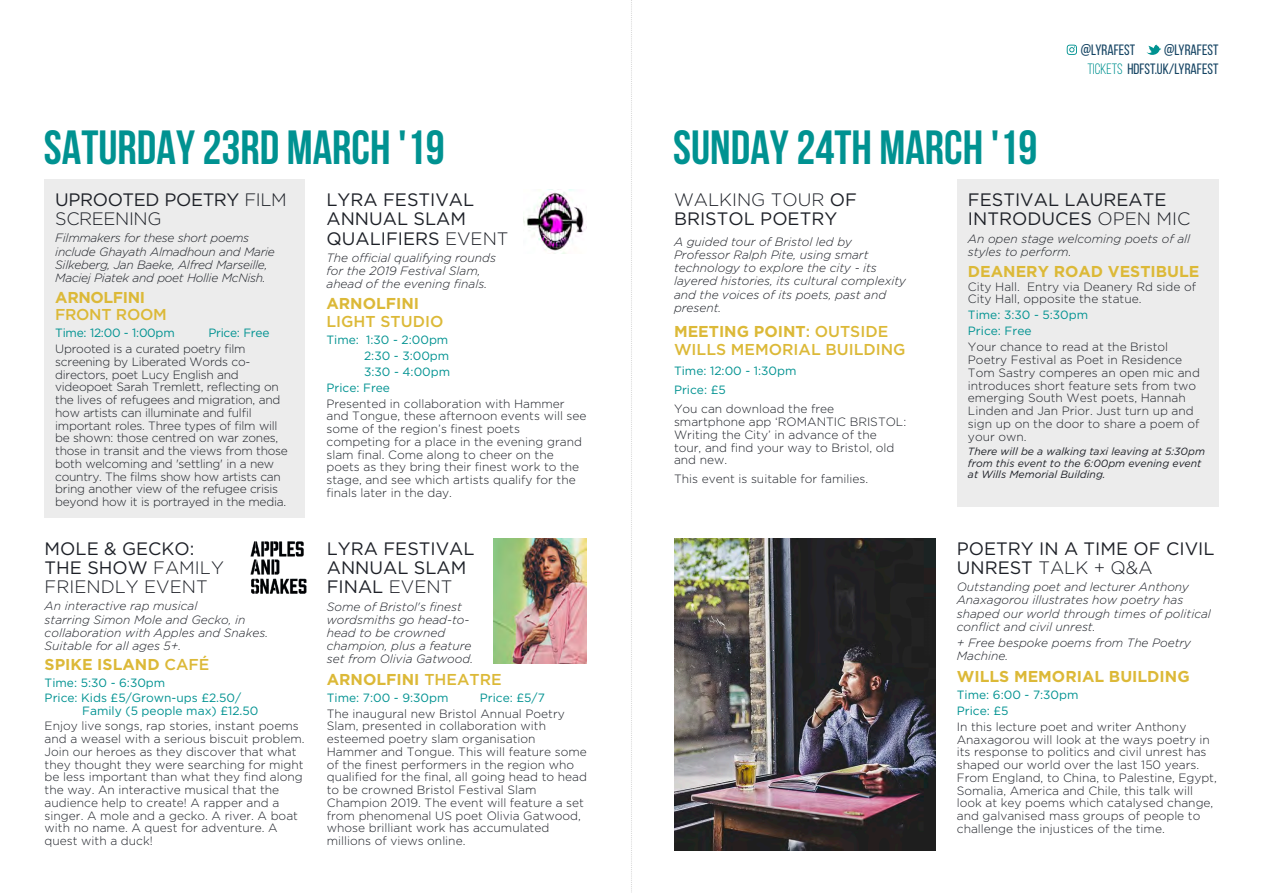
<style>
.page{position:relative;width:1263px;height:893px;background:#fff}
.page>*{position:absolute;margin:0;border:0;box-sizing:border-box;transform-origin:0 0}
.t1{font:700 48px "Bebas Neue";color:#009291}
.t2{font:18px/19.4px "Gotham";color:#1d2027}
.t3{font:300 18px/19.2px "Gotham";color:#1d2027}
.t4{font:18px/19px "Gotham";letter-spacing:-.025em;color:#1d2027}
.t5{font:700 15.75px "Gotham";color:#dcb938}
.t6{font:500 15.75px/17.2px "Gotham";color:#dcb938}
.t7{font:700 15.75px "Gotham";letter-spacing:-.02em;color:#dcb938}
.t8{font:500 15.75px "Gotham";letter-spacing:-.02em;color:#dcb938}
.t9{font:15px/19px "Bebas Neue";color:#154463;text-align:right}
.t10{font:300 12px/12.8px "Gotham";color:#1d2027}
.t11{font:italic 300 12px/13.2px "Gotham";color:#1d2027}
.t12{font:300 12px/12.8px "Gotham";letter-spacing:-.025em;color:#1d2027}
.t13{font:12px/16px "Gotham";color:#009291}
.t14{font:italic 300 12px/13.2px "Gotham";letter-spacing:-.025em;color:#1d2027}
.t15{font:12px "Gotham";letter-spacing:-.025em;color:#009291}
.t16{font:italic 10.5px/11.6px "Gotham";color:#1d2027}
.s1{font-weight:300}
.s2{font-weight:400}
.s3{font-weight:500}
.s4{color:#009291}
.s5{font-weight:700}
</style>
<div class="page">
<svg style="left:631px;top:0;width:1px;height:893px"></svg>
<div style="left:45px;top:179px;width:260px;height:339px;background:#ececec"></div>
<img style="left:494px;top:538px;width:93px;height:125px">
<img style="left:523px;top:190px;width:64px;height:63px">
<img style="left:250px;top:541px;width:57px;height:53px">
<div style="left:957px;top:179px;width:261px;height:328px;background:#ececec"></div>
<img style="left:674px;top:538px;width:261px;height:312px">
<svg style="left:1146px;top:45px;width:15px;height:10px"></svg>
<svg style="left:1067px;top:45px;width:10px;height:10px"></svg>
<h1 class="t1" style="left:44px;top:128px;width:402px">SATURDAY 23RD MARCH '19</h1>
<h2 class="t4" style="left:55px;top:190px;width:233px">UPROOTED POETRY <span class="s1">FILM<br>SCREENING</span></h2>
<p class="t14" style="left:55px;top:232px;width:221px">Filmmakers for these short poems include Ghayath Almadhoun and Marie Silkeberg, Jan Baeke, Alfred Marseille, Maciej Piatek and poet Hollie McNish.</p>
<h3 class="t7" style="left:55px;top:290px;width:91px">ARNOLFINI</h3>
<h3 class="t8" style="left:55px;top:307px;width:113px">FRONT ROOM</h3>
<p class="t15" style="left:55px;top:327px;width:121px">Time: 12:00 - 1:00pm</p>
<p class="t15" style="left:208px;top:327px;width:63px">Price: Free</p>
<p class="t12" style="left:55px;top:343px;width:234px">Uprooted is a curated poetry film screening by Liberated Words co&shy;directors, poet Lucy English and videopoet Sarah Tremlett, reflecting on the lives of refugees and migration, and how artists can illuminate and fulfil important roles. Three types of film will be shown: those centred on war zones, those in transit and the views from those both welcoming and 'settling' in a new country. The films show how artists can bring another view of the refugee crisis beyond how it is portrayed in the media.</p>
<h2 class="t2" style="left:326px;top:190px;width:184px">LYRA FESTIVAL<br>ANNUAL SLAM<br>QUALIFIERS <span class="s1">EVENT</span></h2>
<p class="t11" style="left:326px;top:251px;width:171px">The official qualifying rounds for the 2019 Festival Slam, ahead of the evening finals.</p>
<h3 class="t5" style="left:326px;top:296px;width:94px">ARNOLFINI</h3>
<h3 class="t6" style="left:326px;top:313px;width:118px">LIGHT STUDIO</h3>
<p class="t13" style="left:326px;top:331px;width:123px">Time: 1:30 - 2:00pm</p>
<p class="t13" style="left:364px;top:347px;width:87px">2:30 - 3:00pm</p>
<p class="t13" style="left:364px;top:364px;width:88px">3:30 - 4:00pm</p>
<p class="t13" style="left:326px;top:380px;width:65px">Price: Free</p>
<p class="t10" style="left:326px;top:397px;width:262px">Presented in collaboration with Hammer and Tongue, these afternoon events will see some of the region’s finest poets competing for a place in the evening grand slam final. Come along to cheer on the poets as they bring their finest work to the stage, and see which artists qualify for the finals later in the day.</p>
<h2 class="t3" style="left:45px;top:539px;width:181px"><span class="s2">MOLE &amp; GECKO:<br>THE SHOW</span> FAMILY<br>FRIENDLY EVENT</h2>
<p class="t11" style="left:45px;top:600px;width:225px">An interactive rap musical<br>starring Simon Mole and Gecko, in collaboration with Apples and Snakes.<br>Suitable for all ages 5+.</p>
<h3 class="t5" style="left:45px;top:657px;width:166px">SPIKE ISLAND <span class="s3">CAFÉ</span></h3>
<p class="t13" style="left:45px;top:675px;width:198px;line-height:15.5px">Time: 5:30 - 6:30pm<br>Price: Kids £5/Grown-ups £2.50/</p>
<p class="t13" style="left:82px;top:703px;width:178px">Family (5 people max) £12.50</p>
<p class="t10" style="left:45px;top:720px;width:261px">Enjoy live songs, rap stories, instant poems and a weasel with a serious biscuit problem.<br>Join our heroes as they discover that what they thought they were searching for might be less important than what they find along the way. An interactive musical that the audience help to create! A rapper and a singer. A mole and a gecko. A river. A boat with no name. A quest for adventure. A quest with a duck!</p>
<h2 class="t2" style="left:327px;top:539px;width:149px">LYRA FESTIVAL<br>ANNUAL SLAM<br>FINAL <span class="s1">EVENT</span></h2>
<p class="t11" style="left:327px;top:600px;width:148px">Some of Bristol's finest wordsmiths go head-to&shy;head to be crowned champion, plus a feature set from Olivia Gatwood.</p>
<h3 class="t5" style="left:327px;top:671px;width:176px">ARNOLFINI <span class="s3">THEATRE</span></h3>
<p class="t13" style="left:327px;top:689px;width:123px">Time: 7:00 - 9:30pm</p>
<p class="t13" style="left:480px;top:689px;width:66px">Price: £5/7</p>
<p class="t10" style="left:327px;top:707px;width:262px">The inaugural new Bristol Annual Poetry Slam, presented in collaboration with esteemed poetry slam organisation Hammer and Tongue. This will feature some of the finest performers in the region who qualified for the final, all going head to head to be crowned Bristol Festival Slam Champion 2019. The event will feature a set from phenomenal US poet Olivia Gatwood, whose brilliant work has accumulated millions of views online.</p>
<p class="t9" style="left:1081px;top:42px;width:56px">@LYRAFEST</p>
<p class="t9" style="left:1087px;top:42px;width:133px">@LYRAFEST<br><span class="s4">TICKETS</span> HDFST.UK/LYRAFEST</p>
<h1 class="t1" style="left:673px;top:128px;width:366px">SUNDAY 24TH MARCH '19</h1>
<h2 class="t2" style="left:968px;top:190px;width:224px">FESTIVAL LAUREATE<br>INTRODUCES <span class="s1">OPEN MIC</span></h2>
<p class="t11" style="left:968px;top:232px;width:224px">An open stage welcoming poets of all styles to perform.</p>
<h3 class="t5" style="left:968px;top:264px;width:233px">DEANERY ROAD VESTIBULE</h3>
<p class="t10" style="left:968px;top:280px;width:230px">City Hall. Entry via Deanery Rd side of<br>City Hall, opposite the statue.</p>
<p class="t13" style="left:968px;top:307px;width:122px">Time: 3:30 - 5:30pm<br>Price: Free</p>
<p class="t10" style="left:968px;top:341px;width:233px">Your chance to read at the Bristol<br>Poetry Festival as Poet in Residence<br>Tom Sastry comperes an open mic and introduces short feature sets from two emerging South West poets, Hannah<br>Linden and Jan Prior. Just turn up and sign up on the door to share a poem of your own.</p>
<p class="t16" style="left:968px;top:446px;width:239px">There will be a walking taxi leaving at 5:30pm from this event to the 6:00pm evening event at Wills Memorial Building.</p>
<h2 class="t2" style="left:674px;top:190px;width:184px"><span class="s1">WALKING TOUR</span> OF<br>BRISTOL POETRY</h2>
<p class="t11" style="left:674px;top:236px;width:234px">A guided tour of Bristol led by<br>Professor Ralph Pite, using smart technology to explore the city - its layered histories, its cultural complexity and the voices of its poets, past and present.</p>
<h3 class="t6" style="left:674px;top:323px;width:233px"><span class="s5">MEETING POINT</span>: OUTSIDE<br>WILLS MEMORIAL BUILDING</h3>
<p class="t13" style="left:674px;top:361px;width:124px;line-height:19.4px">Time: 12:00 - 1:30pm<br>Price: £5</p>
<p class="t10" style="left:674px;top:403px;width:234px">You can download the free smartphone app ‘ROMANTIC BRISTOL:<br>Writing the City’ in advance of the tour, and find your way to Bristol, old and new.</p>
<p class="t10" style="left:674px;top:473px;width:196px">This event is suitable for families.</p>
<h2 class="t2" style="left:957px;top:539px;width:259px">POETRY IN A TIME OF CIVIL<br>UNREST <span class="s1">TALK + Q&amp;A</span></h2>
<p class="t11" style="left:957px;top:581px;width:256px">Outstanding poet and lecturer Anthony Anaxagorou illustrates how poetry has shaped our world through times of political conflict and civil unrest.</p>
<p class="t11" style="left:957px;top:637px;width:236px">+ Free bespoke poems from The Poetry<br>Machine.</p>
<h3 class="t5" style="left:957px;top:668px;width:234px">WILLS MEMORIAL BUILDING</h3>
<p class="t13" style="left:957px;top:687px;width:123px">Time: 6:00 - 7:30pm<br>Price: £5</p>
<p class="t10" style="left:957px;top:720px;width:262px">In this lecture poet and writer Anthony Anaxagorou will look at the ways poetry in its response to politics and civil unrest has shaped our world over the last 150 years.<br>From England, to China, to Palestine, Egypt, Somalia, America and Chile, this talk will look at key poems which catalysed change, and galvanised mass groups of people to challenge the injustices of the time.</p>
</div>
